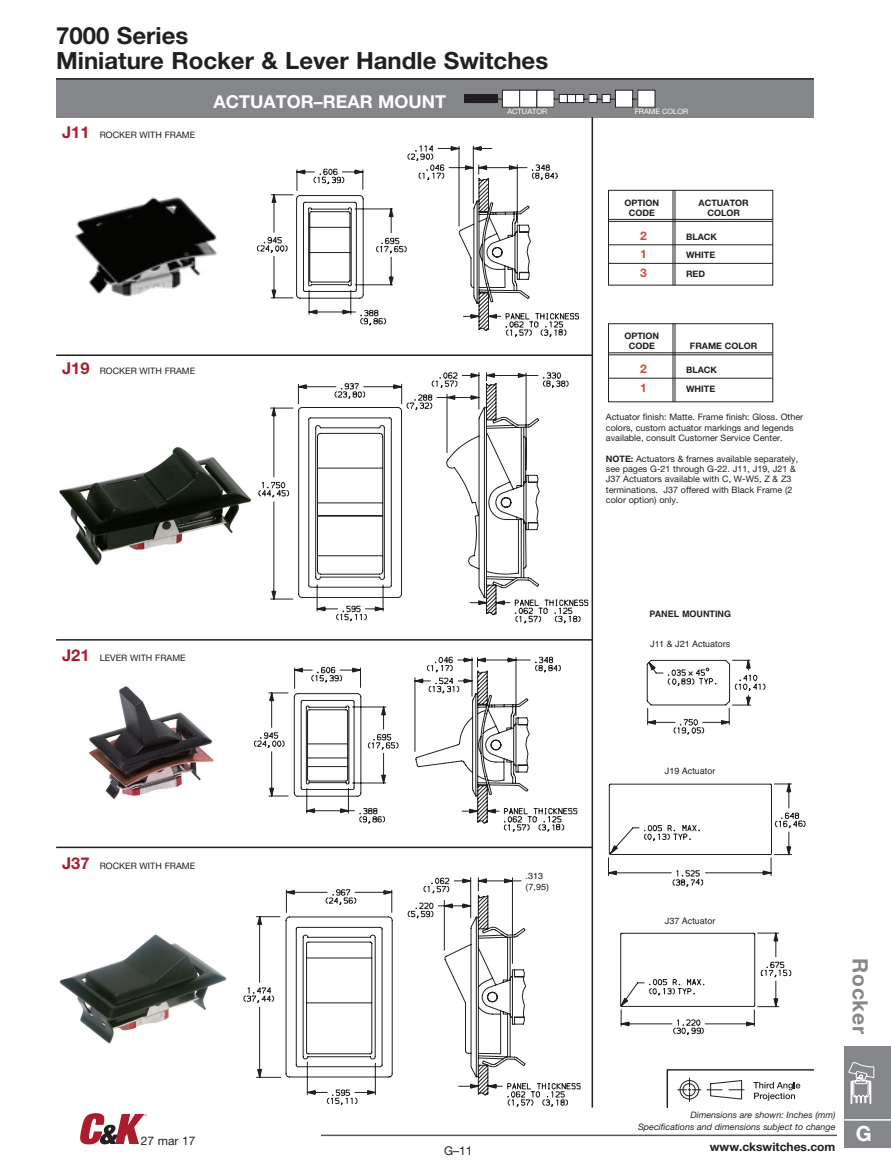
<style>
.page{position:relative;width:891px;height:1175px;background:#fff}
.page>*{position:absolute;margin:0;border:0;box-sizing:border-box;transform-origin:0 0}
.t1{font:700 23.7px/25.2px "Helvetica Neue LT Std";color:#231f20}
.t2{font:700 21px "Helvetica Neue";letter-spacing:.03em;color:#848689}
.t3{font:700 21px "Helvetica Neue";color:#fff}
.t4{font:700 17.85px "Helvetica Neue LT Std";color:#fff}
.t5{font:12px "Helvetica Neue LT Std";color:#231f20}
.t6{font:700 11.85px "Helvetica Neue LT Std";color:#231f20}
.t7{font:11.85px "Helvetica Neue LT Std";color:#231f20}
.t8{font:700 11.85px "Helvetica Neue LT Std";color:#cd4b3b}
.t9{font:8.85px/10.4px "Helvetica Neue LT Std";color:#231f20}
.t10{font:italic 8.85px/11.9px "Helvetica Neue LT Std";color:#231f20;text-align:right}
.t11{font:700 8.85px/10.4px "Helvetica Neue LT Std";color:#231f20;text-align:center}
.t12{font:8.85px/10.6px "Helvetica";color:#231f20}
.t13{font:700 8.85px "Helvetica";color:#231f20}
.t14{font:7.35px "Helvetica Neue LT Std";color:#fff}
.s1{font-weight:700;font-size:16.35px;color:#aa1d2d}
.s2{font-weight:700}
</style>
<div class="page">
<div style="left:844px;top:1045px;width:47px;height:102px;background:#848689"></div>
<hr style="left:844px;top:1119px;width:47px;height:1px;background:#fff">
<svg style="left:848px;top:1062px;width:27px;height:42px"></svg>
<hr style="left:321px;top:1134px;width:516px;height:2px;background:#57585a">
<svg style="left:80px;top:1113px;width:67px;height:31px"></svg>
<hr style="left:56px;top:78px;width:758px;height:2px;background:#231f20">
<svg style="left:667px;top:1069px;width:147px;height:38px"></svg>
<div style="left:56px;top:80px;width:758px;height:37px;background:#848689"></div>
<div style="left:465px;top:94px;width:8px;height:9px;background:#231f20"></div>
<div style="left:464px;top:94px;width:9px;height:9px;border:1px solid #231f20"></div>
<div style="left:473px;top:94px;width:8px;height:9px;background:#231f20"></div>
<div style="left:481px;top:94px;width:8px;height:9px;background:#231f20"></div>
<svg style="left:489px;top:94px;width:13px;height:9px"></svg>
<div style="left:502px;top:90px;width:18px;height:17px;background:#fff"></div>
<div style="left:502px;top:90px;width:18px;height:18px;border:1px solid #231f20"></div>
<div style="left:520px;top:90px;width:17px;height:17px;background:#fff"></div>
<div style="left:519px;top:90px;width:18px;height:18px;border:1px solid #231f20"></div>
<svg style="left:536px;top:90px;width:23px;height:18px"></svg>
<div style="left:559px;top:94px;width:8px;height:9px;background:#fff"></div>
<div style="left:559px;top:94px;width:9px;height:9px;border:1px solid #231f20"></div>
<div style="left:567px;top:94px;width:9px;height:9px;background:#fff"></div>
<div style="left:567px;top:94px;width:9px;height:9px;border:1px solid #231f20"></div>
<svg style="left:575px;top:90px;width:62px;height:18px"></svg>
<div style="left:638px;top:90px;width:17px;height:17px;background:#fff"></div>
<div style="left:637px;top:90px;width:18px;height:18px;border:1px solid #231f20"></div>
<img style="left:74px;top:197px;width:144px;height:100px">
<img style="left:89px;top:686px;width:125px;height:113px">
<img style="left:59px;top:447px;width:192px;height:118px">
<img style="left:59px;top:934px;width:168px;height:110px">
<svg style="left:257px;top:145px;width:322px;height:192px"></svg>
<svg style="left:259px;top:372px;width:329px;height:251px"></svg>
<svg style="left:254px;top:657px;width:323px;height:174px"></svg>
<svg style="left:244px;top:877px;width:337px;height:229px"></svg>
<svg style="left:608px;top:659px;width:197px;height:375px"></svg>
<hr style="left:592px;top:117px;width:1px;height:990px;background:#231f20">
<hr style="left:56px;top:354px;width:536px;height:2px;background:#231f20">
<hr style="left:56px;top:639px;width:536px;height:1px;background:#231f20">
<hr style="left:56px;top:846px;width:536px;height:2px;background:#231f20">
<hr style="left:609px;top:219px;width:163px;height:1px;background:#231f20">
<hr style="left:609px;top:221px;width:163px;height:1px;background:#231f20">
<hr style="left:609px;top:244px;width:164px;height:1px;background:#231f20">
<hr style="left:609px;top:263px;width:164px;height:1px;background:#231f20">
<div style="left:608px;top:190px;width:165px;height:95px;border:1px solid #231f20"></div>
<hr style="left:674px;top:190px;width:1px;height:95px;background:#231f20">
<hr style="left:672px;top:190px;width:1px;height:95px;background:#231f20">
<hr style="left:609px;top:352px;width:163px;height:1px;background:#231f20">
<hr style="left:609px;top:354px;width:163px;height:1px;background:#231f20">
<hr style="left:609px;top:378px;width:163px;height:1px;background:#231f20">
<div style="left:608px;top:323px;width:165px;height:79px;border:1px solid #231f20"></div>
<hr style="left:674px;top:323px;width:1px;height:79px;background:#231f20">
<hr style="left:672px;top:323px;width:1px;height:79px;background:#231f20">
<h1 class="t1" style="left:56px;top:22px;width:494px">7000 Series<br>Miniature Rocker &amp; Lever Handle Switches</h1>
<h3 class="t4" style="left:214px;top:90px;width:234px">ACTUATOR–REAR MOUNT</h3>
<p class="t14" style="left:507px;top:107px;width:41px">ACTUATOR</p>
<p class="t14" style="left:635px;top:107px;width:55px">FRAME COLOR</p>
<p class="t9" style="left:62px;top:129px;width:135px"><span class="s1">J11</span> ROCKER WITH FRAME</p>
<p class="t9" style="left:62px;top:365px;width:135px"><span class="s1">J19</span> ROCKER WITH FRAME</p>
<p class="t9" style="left:62px;top:652px;width:125px"><span class="s1">J21</span> LEVER WITH FRAME</p>
<p class="t11" style="left:624px;top:197px;width:36px">OPTION<br>CODE</p>
<p class="t11" style="left:699px;top:197px;width:52px">ACTUATOR<br>COLOR</p>
<h3 class="t8" style="left:640px;top:228px;width:8px">2</h3>
<p class="t11" style="left:686px;top:231px;width:32px">BLACK</p>
<h3 class="t8" style="left:640px;top:247px;width:8px">1</h3>
<p class="t11" style="left:686px;top:250px;width:31px">WHITE</p>
<h3 class="t8" style="left:640px;top:265px;width:8px">3</h3>
<p class="t11" style="left:686px;top:268px;width:20px">RED</p>
<p class="t11" style="left:624px;top:330px;width:36px">OPTION<br>CODE</p>
<p class="t11" style="left:690px;top:341px;width:69px">FRAME COLOR</p>
<h3 class="t8" style="left:640px;top:362px;width:8px">2</h3>
<p class="t11" style="left:686px;top:365px;width:33px">BLACK</p>
<h3 class="t8" style="left:640px;top:380px;width:8px">1</h3>
<p class="t11" style="left:686px;top:383px;width:31px">WHITE</p>
<p class="t9" style="left:606px;top:412px;width:199px">Actuator finish: Matte. Frame finish: Gloss. Other colors, custom actuator markings and legends available, consult Customer Service Center.</p>
<p class="t9" style="left:606px;top:453px;width:194px"><span class="s2">NOTE:</span> Actuators &amp; frames available separately, see pages G-21 through G-22. J11, J19, J21 &amp; J37 Actuators available with C, W-W5, Z &amp; Z3 terminations. J37 offered with Black Frame (2 color option) only.</p>
<p class="t13" style="left:649px;top:607px;width:83px">PANEL MOUNTING</p>
<p class="t12" style="left:650px;top:639px;width:81px">J11 &amp; J21 Actuators</p>
<p class="t9" style="left:62px;top:860px;width:135px"><span class="s1">J37</span> ROCKER WITH FRAME</p>
<h3 class="t7" style="left:141px;top:1134px;width:56px">27 mar 17</h3>
<p class="t12" style="left:526px;top:871px;width:25px">.313 (7,95)</p>
<h3 class="t5" style="left:444px;top:1143px;width:30px">G–11</h3>
<p class="t12" style="left:665px;top:766px;width:52px">J19 Actuator</p>
<p class="t12" style="left:665px;top:915px;width:52px">J37 Actuator</p>
<h2 class="t2" style="left:873px;top:958px;width:77px;rotate:90deg">Rocker</h2>
<p class="t10" style="left:638px;top:1108px;width:199px">Dimensions are shown: Inches (mm)<br>Specifications and dimensions subject to change</p>
<h3 class="t6" style="left:710px;top:1139px;width:127px">www.ckswitches.com</h3>
<h2 class="t3" style="left:856px;top:1121px;width:17px">G</h2>
</div>
